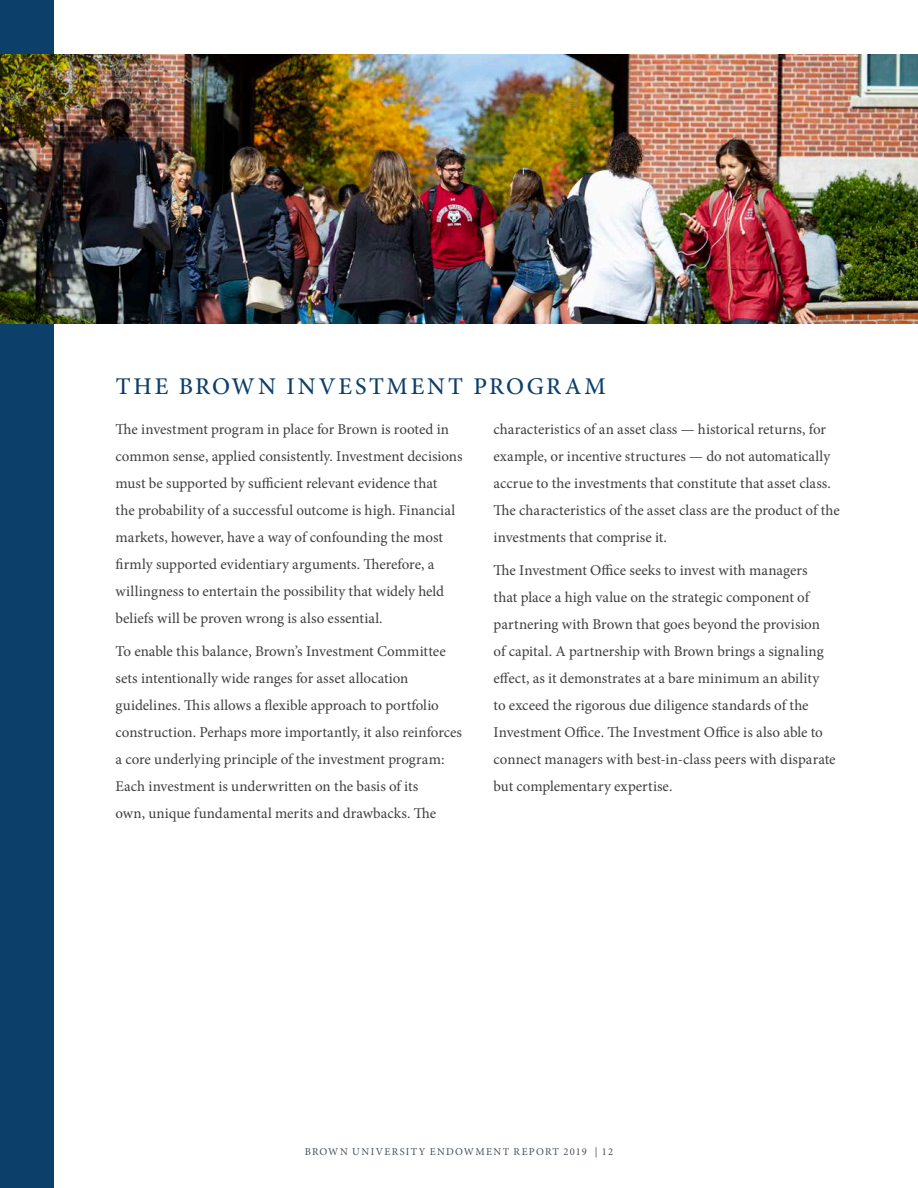
<style>
.page{position:relative;width:918px;height:1188px;background:#fff}
.page>*{position:absolute;margin:0;border:0;box-sizing:border-box;transform-origin:0 0}
.t1{font:500 24px "Minion Pro";letter-spacing:.115em;color:#0c3f6a}
.t2{font:15px/27px "Minion Pro";letter-spacing:-.005em;color:#3e3e3f}
.t3{font:10.5px "Minion Pro";letter-spacing:.125em;color:#465157}
</style>
<div class="page">
<div style="left:0;top:0;width:54px;height:1188px;background:#0c3f6a"></div>
<img style="left:0;top:54px;width:918px;height:270px">
<p class="t1" style="left:116px;top:372px;width:492px">THE BROWN INVESTMENT PROGRAM</p>
<p class="t2" style="left:116px;top:415px;width:349px">The investment program in place for Brown is rooted in common sense, applied consistently. Investment decisions must be supported by sufficient relevant evidence that<br>the probability of a successful outcome is high. Financial markets, however, have a way of confounding the most firmly supported evidentiary arguments. Therefore, a willingness to entertain the possibility that widely held beliefs will be proven wrong is also essential.</p>
<p class="t2" style="left:116px;top:638px;width:348px">To enable this balance, Brown’s Investment Committee sets intentionally wide ranges for asset allocation guidelines. This allows a flexible approach to portfolio construction. Perhaps more importantly, it also reinforces a core underlying principle of the investment program:<br>Each investment is underwritten on the basis of its<br>own, unique fundamental merits and drawbacks. The</p>
<p class="t2" style="left:494px;top:415px;width:348px">characteristics of an asset class — historical returns, for example, or incentive structures — do not automatically accrue to the investments that constitute that asset class.<br>The characteristics of the asset class are the product of the investments that comprise it.</p>
<p class="t2" style="left:494px;top:557px;width:344px">The Investment Office seeks to invest with managers<br>that place a high value on the strategic component of partnering with Brown that goes beyond the provision<br>of capital. A partnership with Brown brings a signaling effect, as it demonstrates at a bare minimum an ability<br>to exceed the rigorous due diligence standards of the Investment Office. The Investment Office is also able to connect managers with best-in-class peers with disparate but complementary expertise.</p>
<p class="t3" style="left:305px;top:1145px;width:310px">BROWN UNIVERSITY ENDOWMENT REPORT 2019 | 12</p>
</div>
